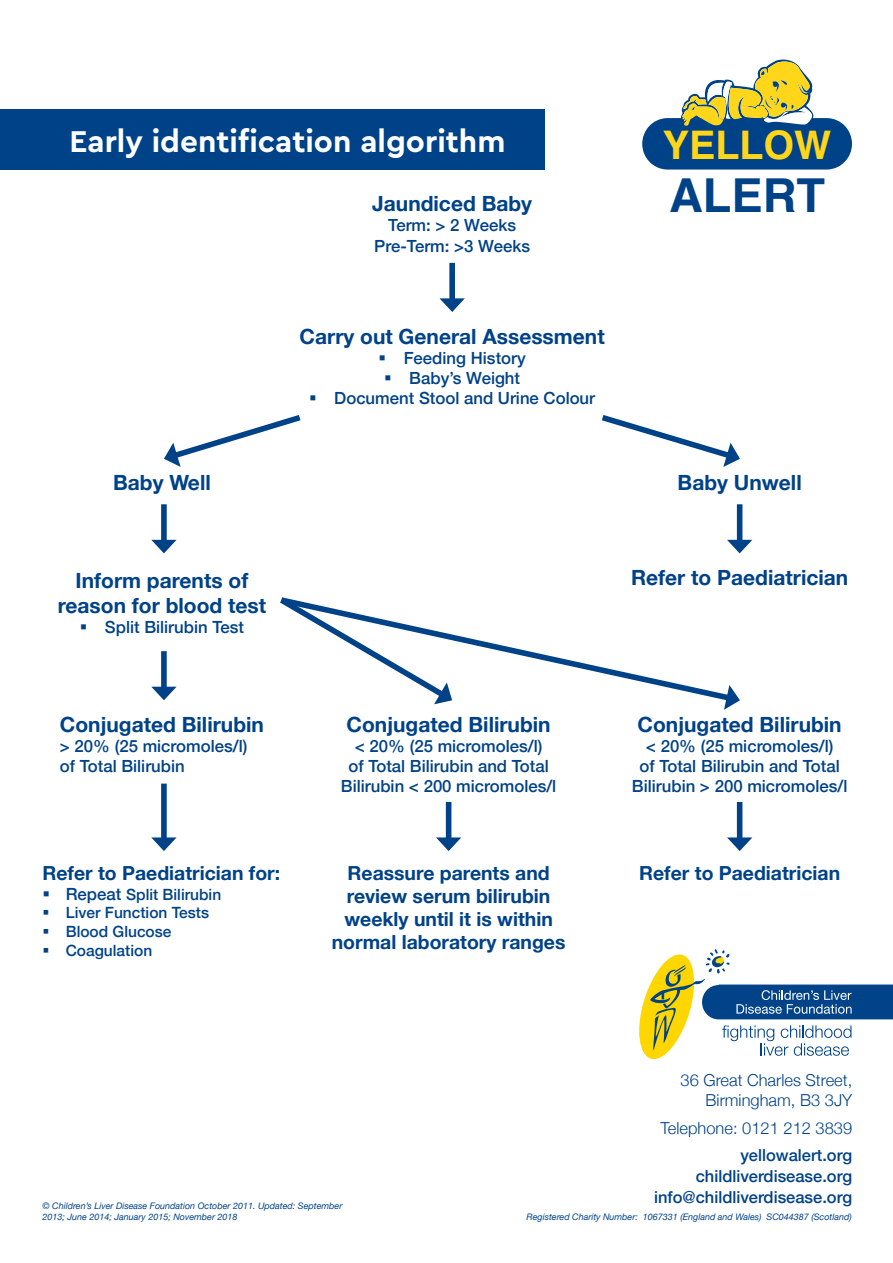
<style>
.page{position:relative;width:893px;height:1263px;background:#fff}
.page>*{position:absolute;margin:0;border:0;box-sizing:border-box;transform-origin:0 0}
.t1{font:700 46.8px "Helvetica";color:#004288}
.t2{font:700 39.45px "Helvetica";color:#ffd61a}
.t3{font:700 31.5px "Cera Basic";color:#fff}
.t4{font:700 21px/25.2px "Helvetica Neue";color:#004288;text-align:center}
.t5{font:700 19.35px/23.2px "Helvetica Neue";color:#004288;text-align:center}
.t6{font:500 16.8px/20.1px "Helvetica Neue";color:#004288;text-align:center}
.t7{font:500 16.5px/21px "Helvetica Neue";color:#004288;text-align:right}
.t8{font:300 16.5px/19.8px "Helvetica Neue";color:#004288;text-align:right}
.t9{font:500 15.45px "Helvetica Neue";color:#004288}
.t10{font:italic 9px/10.8px "Helvetica Neue";color:#004288}
.s1{font-size:16.8px}
</style>
<div class="page">
<svg style="left:642px;top:59px;width:210px;height:111px"></svg>
<div style="left:0;top:109px;width:545px;height:61px;background:#004288"></div>
<div style="left:449px;top:263px;width:6px;height:40px;background:#004288"></div>
<svg style="left:439px;top:298px;width:26px;height:14px"></svg>
<div style="left:161px;top:504px;width:6px;height:41px;background:#004288"></div>
<svg style="left:151px;top:540px;width:26px;height:13px"></svg>
<div style="left:161px;top:651px;width:6px;height:41px;background:#004288"></div>
<svg style="left:151px;top:687px;width:26px;height:13px"></svg>
<div style="left:161px;top:783px;width:6px;height:59px;background:#004288"></div>
<svg style="left:151px;top:837px;width:26px;height:14px"></svg>
<div style="left:446px;top:802px;width:5px;height:40px;background:#004288"></div>
<svg style="left:436px;top:837px;width:25px;height:14px"></svg>
<div style="left:737px;top:802px;width:5px;height:40px;background:#004288"></div>
<svg style="left:727px;top:837px;width:25px;height:14px"></svg>
<div style="left:737px;top:504px;width:5px;height:41px;background:#004288"></div>
<svg style="left:727px;top:540px;width:25px;height:13px"></svg>
<svg style="left:602px;top:415px;width:138px;height:52px"></svg>
<svg style="left:280px;top:597px;width:444px;height:108px"></svg>
<svg style="left:724px;top:685px;width:16px;height:25px"></svg>
<svg style="left:164px;top:415px;width:137px;height:52px"></svg>
<svg style="left:639px;top:949px;width:254px;height:110px"></svg>
<h3 class="t3" style="left:69px;top:123px;width:438px">Early identification algorithm</h3>
<p class="t4" style="left:372px;top:192px;width:161px">Jaundiced Baby</p>
<p class="t6" style="left:374px;top:214px;width:157px">Term: &gt; 2 Weeks<br>Pre-Term: &gt;3 Weeks</p>
<p class="t4" style="left:300px;top:324px;width:307px">Carry out General Assessment</p>
<p class="t6" style="left:379px;top:346px;width:149px">▪ Feeding History</p>
<p class="t6" style="left:384px;top:367px;width:138px">▪ Baby’s Weight</p>
<p class="t6" style="left:309px;top:387px;width:288px">▪ Document Stool and Urine Colour</p>
<h2 class="t2" style="left:663px;top:113px;width:170px">YELLOW</h2>
<h1 class="t1" style="left:669px;top:157px;width:157px">ALERT</h1>
<p class="t4" style="left:113px;top:471px;width:99px">Baby Well</p>
<p class="t4" style="left:678px;top:471px;width:126px">Baby Unwell</p>
<p class="t4" style="left:58px;top:568px;width:210px">Inform parents of reason for blood test</p>
<p class="t6" style="left:80px;top:615px;width:166px">▪ Split Bilirubin Test</p>
<p class="t4" style="left:60px;top:712px;width:206px">Conjugated Bilirubin</p>
<p class="t6" style="left:60px;top:735px;width:189px;text-align:left">&gt; 20% (25 micromoles/l) of Total Bilirubin</p>
<p class="t5" style="left:43px;top:861px;width:239px">Refer to Paediatrician for:</p>
<p class="t9" style="left:43px;top:882px;width:180px">▪ <span class="s1">Repeat</span> Split Bilirubin</p>
<p class="t9" style="left:43px;top:900px;width:168px">▪ Liver Function Tests</p>
<p class="t9" style="left:43px;top:919px;width:131px">▪ Blood Glucose</p>
<p class="t9" style="left:43px;top:937px;width:111px">▪ Coagulation</p>
<p class="t4" style="left:347px;top:712px;width:206px">Conjugated Bilirubin</p>
<p class="t6" style="left:341px;top:735px;width:217px">&lt; 20% (25 micromoles/l)<br>of Total Bilirubin and Total<br>Bilirubin &lt; 200 micromoles/l</p>
<p class="t4" style="left:631px;top:566px;width:219px">Refer to Paediatrician</p>
<p class="t4" style="left:638px;top:712px;width:206px">Conjugated Bilirubin</p>
<p class="t6" style="left:632px;top:735px;width:217px">&lt; 20% (25 micromoles/l)<br>of Total Bilirubin and Total<br>Bilirubin &gt; 200 micromoles/l</p>
<p class="t5" style="left:332px;top:861px;width:235px">Reassure parents and review serum bilirubin weekly until it is within normal laboratory ranges</p>
<p class="t5" style="left:639px;top:861px;width:202px">Refer to Paediatrician</p>
<p class="t8" style="left:680px;top:1069px;width:173px">36 Great Charles Street,<br>Birmingham, B3 3JY</p>
<p class="t8" style="left:661px;top:1117px;width:193px">Telephone: 0121 212 3839</p>
<p class="t7" style="left:654px;top:1144px;width:200px">yellowalert.org childliverdisease.org info@childliverdisease.org</p>
<p class="t10" style="left:43px;top:1201px;width:301px">© Children’s Liver Disease Foundation October 2011. Updated: September<br>2013; June 2014; January 2015; November 2018</p>
<p class="t10" style="left:526px;top:1212px;width:327px">Registered Charity Number: 1067331 (England and Wales) SC044387 (Scotland)</p>
</div>
